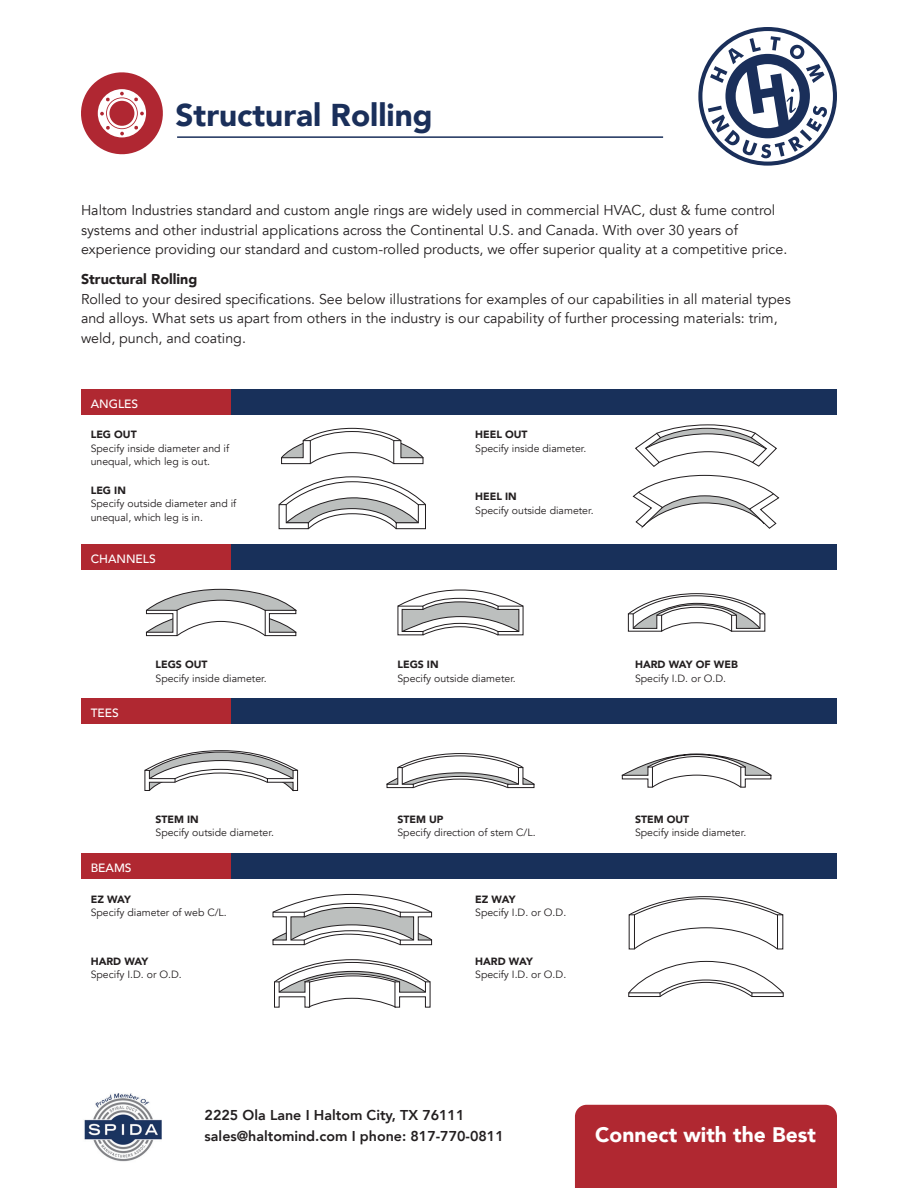
<style>
.page{position:relative;width:918px;height:1188px;background:#fff}
.page>*{position:absolute;margin:0;border:0;box-sizing:border-box;transform-origin:0 0}
.t1{font:900 31.5px "Avenir";color:#1a2f5a}
.t2{font:900 21px "Avenir";color:#fff}
.t3{font:14.25px/19.5px "Avenir";color:#231f20}
.t4{font:800 14.25px/21px "Avenir";color:#231f20}
.t5{font:900 14.25px "Avenir";color:#231f20}
.t6{font:500 12px "Avenir";color:#fff}
.t7{font:10.5px/13.5px "Avenir";color:#231f20}
.t8{font:900 10.5px "Avenir";color:#231f20}
</style>
<div class="page">
<svg style="left:81px;top:72px;width:82px;height:83px"></svg>
<hr style="left:177px;top:136px;width:486px;height:2px;background:#1a2f5a">
<svg style="left:698px;top:27px;width:139px;height:139px"></svg>
<div style="left:575px;top:1105px;width:262px;height:83px;background:#b02831"></div>
<img style="left:84px;top:1093px;width:78px;height:69px">
<div style="left:81px;top:389px;width:756px;height:26px;background:#b02831"></div>
<div style="left:231px;top:389px;width:606px;height:26px;background:#18305a"></div>
<div style="left:81px;top:544px;width:756px;height:26px;background:#b02831"></div>
<div style="left:231px;top:544px;width:606px;height:26px;background:#18305a"></div>
<div style="left:81px;top:698px;width:756px;height:26px;background:#b02831"></div>
<div style="left:231px;top:698px;width:606px;height:26px;background:#18305a"></div>
<div style="left:81px;top:853px;width:756px;height:26px;background:#b02831"></div>
<div style="left:231px;top:853px;width:606px;height:26px;background:#18305a"></div>
<svg style="left:281px;top:428px;width:143px;height:36px"></svg>
<svg style="left:279px;top:476px;width:147px;height:53px"></svg>
<svg style="left:635px;top:424px;width:142px;height:43px"></svg>
<svg style="left:633px;top:475px;width:146px;height:54px"></svg>
<svg style="left:145px;top:589px;width:152px;height:47px"></svg>
<svg style="left:397px;top:590px;width:127px;height:45px"></svg>
<svg style="left:628px;top:593px;width:137px;height:39px"></svg>
<svg style="left:144px;top:750px;width:154px;height:41px"></svg>
<svg style="left:386px;top:753px;width:149px;height:35px"></svg>
<svg style="left:622px;top:754px;width:149px;height:34px"></svg>
<svg style="left:272px;top:894px;width:160px;height:51px"></svg>
<svg style="left:274px;top:959px;width:157px;height:49px"></svg>
<svg style="left:629px;top:896px;width:155px;height:53px"></svg>
<svg style="left:628px;top:961px;width:156px;height:36px"></svg>
<h1 class="t1" style="left:176px;top:88px;width:259px">Structural Rolling</h1>
<p class="t3" style="left:81px;top:201px;width:708px">Haltom Industries standard and custom angle rings are widely used in commercial HVAC, dust &amp; fume control systems and other industrial applications across the Continental U.S. and Canada. With over 30 years of experience providing our standard and custom-rolled products, we offer superior quality at a competitive price.</p>
<p class="t5" style="left:81px;top:267px;width:118px">Structural Rolling</p>
<p class="t3" style="left:81px;top:290px;width:711px">Rolled to your desired specifications. See below illustrations for examples of our capabilities in all material types and alloys. What sets us apart from others in the industry is our capability of further processing materials: trim, weld, punch, and coating.</p>
<p class="t6" style="left:91px;top:393px;width:49px">ANGLES</p>
<p class="t8" style="left:91px;top:426px;width:48px">LEG OUT</p>
<p class="t7" style="left:91px;top:442px;width:140px">Specify inside diameter and if unequal, which leg is out.</p>
<p class="t8" style="left:91px;top:481px;width:37px">LEG IN</p>
<p class="t7" style="left:91px;top:497px;width:147px">Specify outside diameter and if unequal, which leg is in.</p>
<p class="t6" style="left:91px;top:548px;width:67px">CHANNELS</p>
<p class="t6" style="left:91px;top:703px;width:30px">TEES</p>
<p class="t8" style="left:156px;top:656px;width:54px">LEGS OUT</p>
<p class="t7" style="left:156px;top:672px;width:113px">Specify inside diameter.</p>
<p class="t6" style="left:91px;top:858px;width:42px">BEAMS</p>
<p class="t8" style="left:156px;top:810px;width:45px">STEM IN</p>
<p class="t7" style="left:156px;top:826px;width:120px">Specify outside diameter.</p>
<p class="t8" style="left:91px;top:890px;width:42px">EZ WAY</p>
<p class="t7" style="left:91px;top:906px;width:138px">Specify diameter of web C/L.</p>
<p class="t8" style="left:91px;top:952px;width:59px">HARD WAY</p>
<p class="t7" style="left:91px;top:968px;width:93px">Specify I.D. or O.D.</p>
<p class="t8" style="left:475px;top:426px;width:54px">HEEL OUT</p>
<p class="t7" style="left:475px;top:442px;width:113px">Specify inside diameter.</p>
<p class="t8" style="left:475px;top:488px;width:43px">HEEL IN</p>
<p class="t7" style="left:475px;top:504px;width:120px">Specify outside diameter.</p>
<p class="t8" style="left:397px;top:656px;width:43px">LEGS IN</p>
<p class="t7" style="left:397px;top:672px;width:120px">Specify outside diameter.</p>
<p class="t8" style="left:397px;top:810px;width:48px">STEM UP</p>
<p class="t7" style="left:397px;top:826px;width:140px">Specify direction of stem C/L.</p>
<p class="t8" style="left:475px;top:890px;width:42px">EZ WAY</p>
<p class="t7" style="left:475px;top:906px;width:93px">Specify I.D. or O.D.</p>
<p class="t8" style="left:475px;top:952px;width:59px">HARD WAY</p>
<p class="t7" style="left:475px;top:968px;width:93px">Specify I.D. or O.D.</p>
<p class="t8" style="left:635px;top:656px;width:104px">HARD WAY OF WEB</p>
<p class="t7" style="left:635px;top:672px;width:93px">Specify I.D. or O.D.</p>
<p class="t8" style="left:635px;top:810px;width:56px">STEM OUT</p>
<p class="t7" style="left:635px;top:826px;width:113px">Specify inside diameter.</p>
<p class="t4" style="left:205px;top:1105px;width:301px">2225 Ola Lane I Haltom City, TX 76111 sales@haltomind.com I phone: 817-770-0811</p>
<h2 class="t2" style="left:595px;top:1117px;width:222px">Connect with the Best</h2>
</div>
